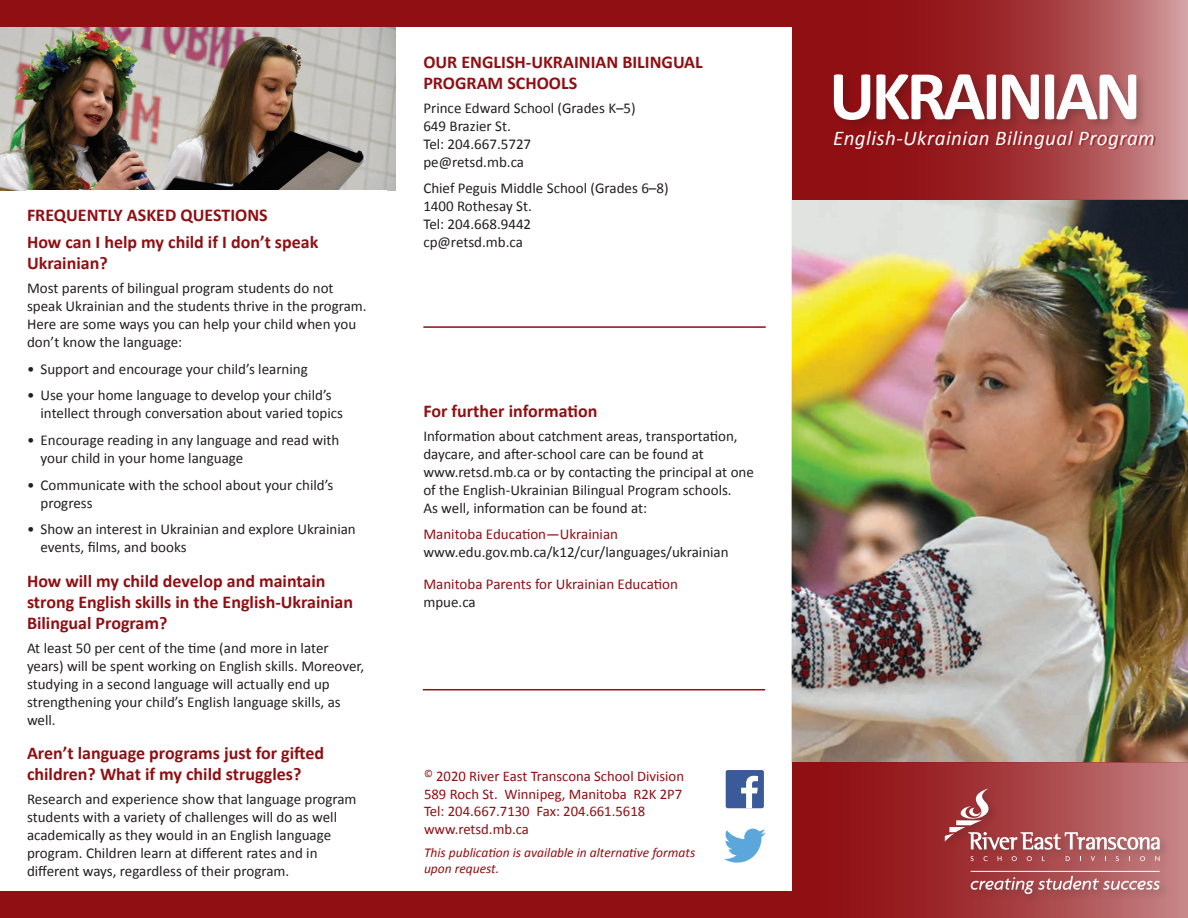
<style>
.page{position:relative;width:1188px;height:918px;background:#fff}
.page>*{position:absolute;margin:0;border:0;box-sizing:border-box;transform-origin:0 0}
.t1{font:700 70.5px "Calibri";letter-spacing:-.05em;color:#fff}
.headings{font:italic 21px "Calibri";letter-spacing:.02em;color:#fff}
.subheads{font:700 18px/21px "Calibri";color:#900f13}
.BOD2{font:15px/18px "Calibri";color:#231f20}
.BOD2-2{font:15px/18px "Calibri";color:#900f13}
.t2{font:14.7px/17.7px "Calibri";color:#900f13}
.t3{font:italic 13.5px/16.2px "Calibri";color:#900f13}
.s1{color:#900f13}
.s2{color:#231f20}
</style>
<div class="page">
<div style="left:0;top:891px;width:796px;height:27px;background:#900f13"></div>
<img style="left:792px;top:200px;width:396px;height:562px">
<hr style="left:423px;top:689px;width:342px;height:1px;background:#900f13">
<hr style="left:423px;top:326px;width:343px;height:2px;background:#900f13">
<svg style="left:792px;top:762px;width:396px;height:156px;background:#9e2d31"></svg>
<div style="left:942px;top:787px;width:229px;height:118px;background:#231f20;opacity:.23"></div>
<svg style="left:971px;top:856px;width:3px;height:5px"></svg>
<svg style="left:984px;top:856px;width:4px;height:5px"></svg>
<svg style="left:998px;top:856px;width:4px;height:5px"></svg>
<svg style="left:1012px;top:856px;width:5px;height:5px"></svg>
<svg style="left:1027px;top:856px;width:5px;height:5px"></svg>
<svg style="left:1042px;top:856px;width:3px;height:5px"></svg>
<svg style="left:1066px;top:856px;width:4px;height:5px"></svg>
<svg style="left:1091px;top:856px;width:4px;height:5px"></svg>
<svg style="left:1116px;top:856px;width:3px;height:5px"></svg>
<svg style="left:1140px;top:856px;width:5px;height:5px"></svg>
<svg style="left:1155px;top:856px;width:5px;height:5px"></svg>
<svg style="left:945px;top:789px;width:215px;height:61px;background:#b56366"></svg>
<svg style="left:971px;top:876px;width:189px;height:18px;background:#ba7477"></svg>
<hr style="left:971px;top:871px;width:189px;height:1px;background:#fff">
<img style="left:0;top:27px;width:395px;height:163px">
<div style="left:0;top:0;width:797px;height:27px;background:#900f13"></div>
<svg style="left:792px;top:0;width:396px;height:200px;background:#a3393c"></svg>
<div style="left:831px;top:72px;width:317px;height:59px;background:#231f20;opacity:.23"></div>
<div style="left:834px;top:131px;width:321px;height:19px;background:#900f13;opacity:.69"></div>
<svg style="left:724px;top:829px;width:42px;height:34px"></svg>
<div style="left:726px;top:770px;width:38px;height:38px;background:#3b5a9a;border-radius:2px"></div>
<svg style="left:741px;top:776px;width:17px;height:32px"></svg>
<p class="subheads" style="left:27px;top:204px;width:242px">FREQUENTLY ASKED QUESTIONS</p>
<p class="subheads" style="left:27px;top:231px;width:293px">How can I help my child if I don’t speak<br>Ukrainian?</p>
<p class="BOD2" style="left:27px;top:278px;width:341px">Most parents of bilingual program students do not speak Ukrainian and the students thrive in the program.<br>Here are some ways you can help your child when you don’t know the language:</p>
<p class="BOD2" style="left:27px;top:359px;width:282px">• Support and encourage your child’s learning</p>
<p class="BOD2" style="left:40px;top:386px;width:304px;text-indent:-14px">• Use your home language to develop your child’s intellect through conversation about varied topics</p>
<p class="BOD2" style="left:40px;top:430px;width:300px;text-indent:-14px">• Encourage reading in any language and read with your child in your home language</p>
<p class="BOD2" style="left:40px;top:475px;width:295px;text-indent:-14px">• Communicate with the school about your child’s progress</p>
<p class="BOD2" style="left:40px;top:520px;width:317px;text-indent:-14px">• Show an interest in Ukrainian and explore Ukrainian events, films, and books</p>
<p class="subheads" style="left:27px;top:570px;width:328px">How will my child develop and maintain strong English skills in the English-Ukrainian<br>Bilingual Program?</p>
<p class="BOD2" style="left:27px;top:638px;width:339px">At least 50 per cent of the time (and more in later years) will be spent working on English skills. Moreover, studying in a second language will actually end up strengthening your child’s English language skills, as well.</p>
<p class="subheads" style="left:27px;top:742px;width:299px">Aren’t language programs just for gifted children? What if my child struggles?</p>
<p class="BOD2" style="left:27px;top:790px;width:331px">Research and experience show that language program students with a variety of challenges will do as well academically as they would in an English language program. Children learn at different rates and in different ways, regardless of their program.</p>
<p class="subheads" style="left:423px;top:50px;width:281px">OUR ENGLISH-UKRAINIAN BILINGUAL<br>PROGRAM SCHOOLS</p>
<p class="BOD2" style="left:423px;top:98px;width:214px">Prince Edward School (Grades K–5)<br>649 Brazier St.<br>Tel: 204.667.5727 pe@retsd.mb.ca</p>
<p class="BOD2" style="left:423px;top:178px;width:247px">Chief Peguis Middle School (Grades 6–8)<br>1400 Rothesay St.<br>Tel: 204.668.9442<br>cp@retsd.mb.ca</p>
<p class="subheads" style="left:423px;top:399px;width:176px">For further information</p>
<p class="BOD2" style="left:423px;top:426px;width:332px">Information about catchment areas, transportation, daycare, and after-school care can be found at www.retsd.mb.ca or by contacting the principal at one of the English-Ukrainian Bilingual Program schools.<br>As well, information can be found at:</p>
<p class="BOD2" style="left:423px;top:525px;width:307px"><span class="s1">Manitoba Education—Ukrainian </span>www.edu.gov.mb.ca/k12/cur/languages/ukrainian</p>
<p class="BOD2-2" style="left:423px;top:574px;width:256px">Manitoba Parents for Ukrainian Education <span class="s2">mpue.ca</span></p>
<p class="t2" style="left:424px;top:767px;width:262px"><sup>©</sup> 2020 River East Transcona School Division</p>
<p class="t2" style="left:424px;top:784px;width:260px">589 Roch St. Winnipeg, Manitoba R2K 2P7<br>Tel: 204.667.7130 Fax: 204.661.5618</p>
<p class="t2" style="left:424px;top:820px;width:106px">www.retsd.mb.ca</p>
<p class="t3" style="left:424px;top:844px;width:273px">This publication is available in alternative formats upon request.</p>
<p class="t1" style="left:829px;top:52px;width:314px">UKRAINIAN</p>
<p class="headings" style="left:833px;top:125px;width:323px">English-Ukrainian Bilingual Program</p>
</div>
